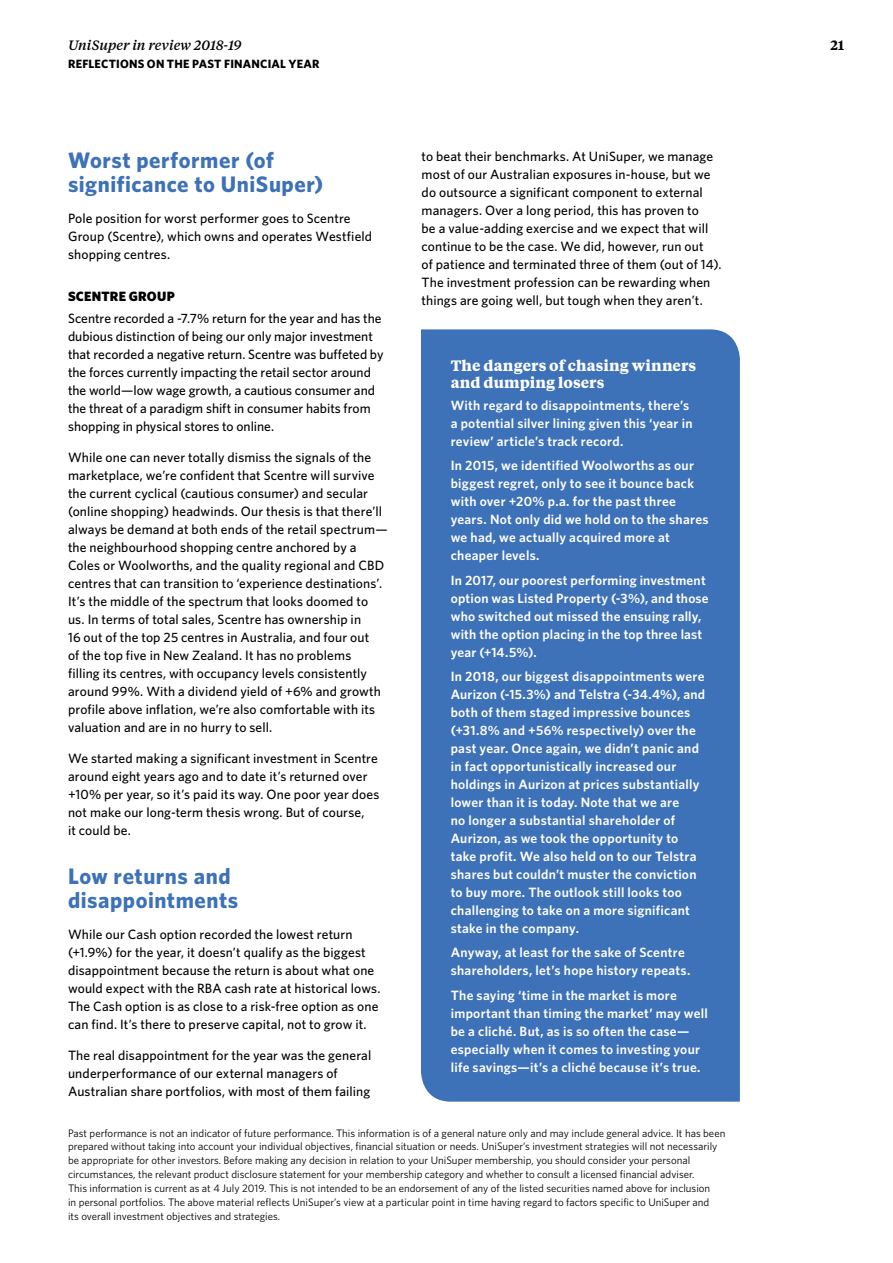
<style>
.page{position:relative;width:893px;height:1263px;background:#fff}
.page>*{position:absolute;margin:0;border:0;box-sizing:border-box;transform-origin:0 0}
.t1{font:700 22.5px/24px "Whitney";letter-spacing:.025em;color:#3d71b8}
.t2{font:700 15px/16.5px "Tiempos Text";letter-spacing:.01em;color:#fff}
.t3{font:500 13.5px/18px "Whitney";letter-spacing:.01em;color:#000}
.t4{font:600 13.5px/18px "Whitney";letter-spacing:.02em;color:#fff}
.t5{font:italic 500 13.5px "Tiempos Text";letter-spacing:.005em;color:#000}
.t6{font:900 13.5px "Whitney";letter-spacing:.02em;color:#000}
.t7{font:600 13.5px "Tiempos Text";color:#000}
.t8{font:700 12px "Whitney";letter-spacing:.02em;color:#000}
.t9{font:10.8px/14px "Whitney";color:#000}
</style>
<div class="page">
<div style="left:421px;top:329px;width:319px;height:773px;background:#3d71b8"></div>
<p class="t5" style="left:68px;top:36px;width:175px">UniSuper in review 2018-19</p>
<p class="t8" style="left:68px;top:56px;width:253px">Reflections on the past financial year</p>
<h1 class="t1" style="left:68px;top:148px;width:257px">Worst performer (of significance to UniSuper)</h1>
<p class="t3" style="left:68px;top:209px;width:306px">Pole position for worst performer goes to Scentre<br>Group (Scentre), which owns and operates Westfield shopping centres.</p>
<p class="t6" style="left:68px;top:287px;width:108px">SCENTRE GROUP</p>
<p class="t3" style="left:68px;top:309px;width:317px">Scentre recorded a -7.7% return for the year and has the dubious distinction of being our only major investment that recorded a negative return. Scentre was buffeted by the forces currently impacting the retail sector around the world—low wage growth, a cautious consumer and the threat of a paradigm shift in consumer habits from shopping in physical stores to online.</p>
<p class="t3" style="left:68px;top:448px;width:321px">While one can never totally dismiss the signals of the marketplace, we’re confident that Scentre will survive the current cyclical (cautious consumer) and secular (online shopping) headwinds. Our thesis is that there’ll always be demand at both ends of the retail spectrum— the neighbourhood shopping centre anchored by a Coles or Woolworths, and the quality regional and CBD centres that can transition to ‘experience destinations’.<br>It’s the middle of the spectrum that looks doomed to us. In terms of total sales, Scentre has ownership in<br>16 out of the top 25 centres in Australia, and four out<br>of the top five in New Zealand. It has no problems<br>filling its centres, with occupancy levels consistently around 99%. With a dividend yield of +6% and growth profile above inflation, we’re also comfortable with its valuation and are in no hurry to sell.</p>
<p class="t3" style="left:68px;top:749px;width:313px">We started making a significant investment in Scentre around eight years ago and to date it’s returned over +10% per year, so it’s paid its way. One poor year does not make our long-term thesis wrong. But of course,<br>it could be.</p>
<h1 class="t1" style="left:68px;top:864px;width:172px">Low returns and disappointments</h1>
<p class="t3" style="left:68px;top:925px;width:314px">While our Cash option recorded the lowest return (+1.9%) for the year, it doesn’t qualify as the biggest disappointment because the return is about what one would expect with the RBA cash rate at historical lows.<br>The Cash option is as close to a risk-free option as one can find. It’s there to preserve capital, not to grow it.</p>
<p class="t3" style="left:68px;top:1046px;width:305px">The real disappointment for the year was the general underperformance of our external managers of<br>Australian share portfolios, with most of them failing</p>
<p class="t3" style="left:422px;top:147px;width:301px">to beat their benchmarks. At UniSuper, we manage most of our Australian exposures in-house, but we do outsource a significant component to external managers. Over a long period, this has proven to<br>be a value-adding exercise and we expect that will continue to be the case. We did, however, run out<br>of patience and terminated three of them (out of 14).<br>The investment profession can be rewarding when things are going well, but tough when they aren’t.</p>
<p class="t2" style="left:451px;top:357px;width:247px">The dangers of chasing winners and dumping losers</p>
<p class="t4" style="left:451px;top:396px;width:243px">With regard to disappointments, there’s a potential silver lining given this ‘year in review’ article’s track record.</p>
<p class="t4" style="left:451px;top:456px;width:259px">In 2015, we identified Woolworths as our biggest regret, only to see it bounce back with over +20% p.a. for the past three years. Not only did we hold on to the shares we had, we actually acquired more at cheaper levels.</p>
<p class="t4" style="left:451px;top:571px;width:259px">In 2017, our poorest performing investment option was Listed Property (-3%), and those who switched out missed the ensuing rally, with the option placing in the top three last year (+14.5%).</p>
<p class="t4" style="left:451px;top:667px;width:256px">In 2018, our biggest disappointments were Aurizon (-15.3%) and Telstra (-34.4%), and both of them staged impressive bounces (+31.8% and +56% respectively) over the past year. Once again, we didn’t panic and in fact opportunistically increased our holdings in Aurizon at prices substantially lower than it is today. Note that we are<br>no longer a substantial shareholder of Aurizon, as we took the opportunity to take profit. We also held on to our Telstra shares but couldn’t muster the conviction to buy more. The outlook still looks too challenging to take on a more significant stake in the company.</p>
<p class="t4" style="left:451px;top:943px;width:241px">Anyway, at least for the sake of Scentre shareholders, let’s hope history repeats.</p>
<p class="t4" style="left:451px;top:986px;width:259px">The saying ‘time in the market is more important than timing the market’ may well be a cliché. But, as is so often the case— especially when it comes to investing your life savings—it’s a cliché because it’s true.</p>
<p class="t9" style="left:68px;top:1125px;width:659px">Past performance is not an indicator of future performance. This information is of a general nature only and may include general advice. It has been prepared without taking into account your individual objectives, financial situation or needs. UniSuper’s investment strategies will not necessarily be appropriate for other investors. Before making any decision in relation to your UniSuper membership, you should consider your personal circumstances, the relevant product disclosure statement for your membership category and whether to consult a licensed financial adviser.<br>This information is current as at 4 July 2019. This is not intended to be an endorsement of any of the listed securities named above for inclusion<br>in personal portfolios. The above material reflects UniSuper’s view at a particular point in time having regard to factors specific to UniSuper and<br>its overall investment objectives and strategies.</p>
<p class="t7" style="left:830px;top:36px;width:15px">21</p>
</div>
